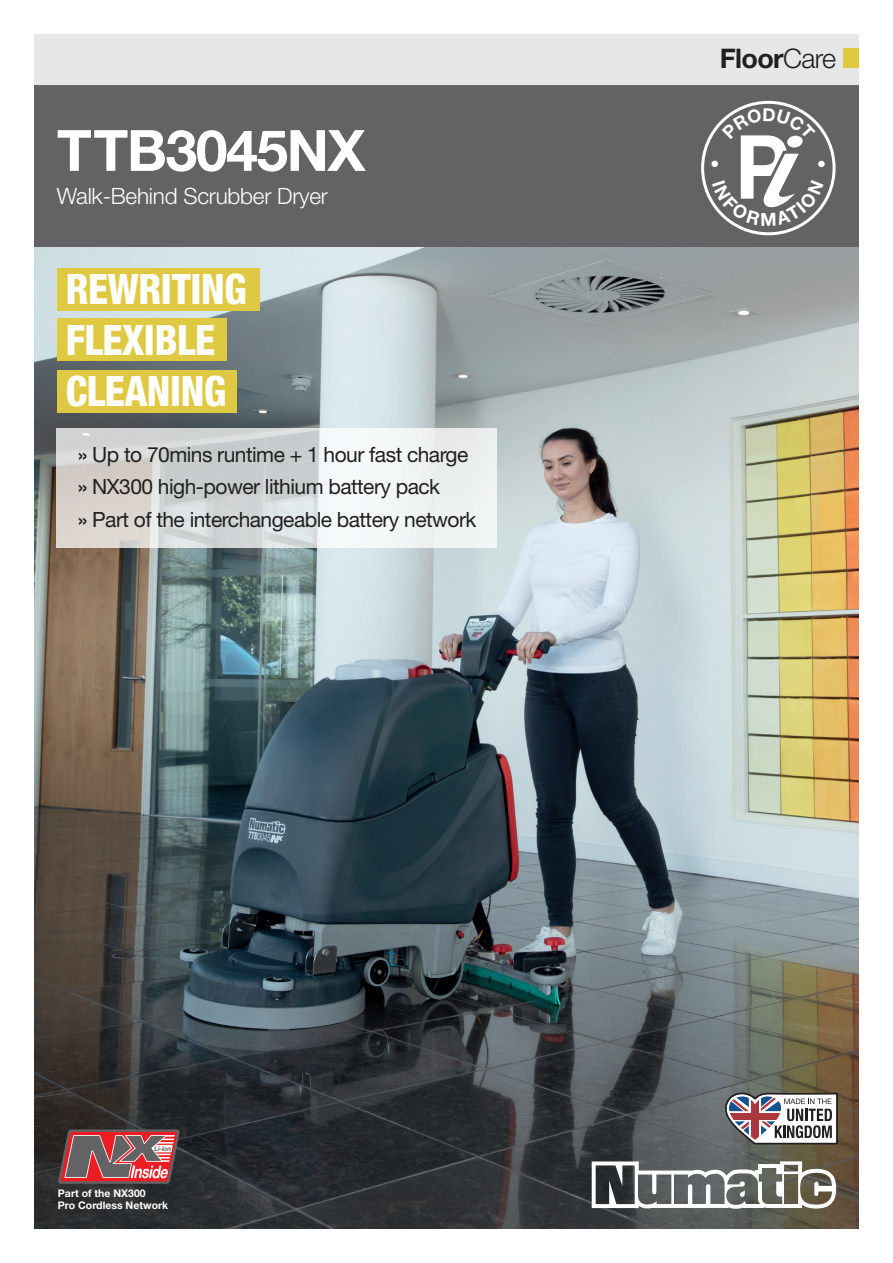
<style>
.page{position:relative;width:893px;height:1263px;background:#fff}
.page>*{position:absolute;margin:0;border:0;box-sizing:border-box;transform-origin:0 0}
.t1{font:700 88.5px "Helvetica Neue LT Pro";color:#fff;scale:.92 1}
.t2{font:700 57px "Helvetica Neue LT Pro";letter-spacing:-.025em;color:#fff}
.t3{font:800 condensed 42px/51px "Helvetica Neue LT Pro";letter-spacing:-.01em;color:#fff;scale:.95 1}
.t4{font:700 27px "Helvetica Neue LT Pro";letter-spacing:-.025em;color:#231f20}
.t5{font:300 22.5px "Helvetica Neue LT Pro";letter-spacing:-.01em;color:#fff}
.t6{font:21px/32.5px "Helvetica Neue LT Pro";letter-spacing:-.025em;color:#231f20}
.t7{font:700 10.5px/12px "Helvetica Neue LT Pro";color:#fff}
.t8{font:italic 700 6.6px "Helvetica Neue";color:#636366}
.s1{font-weight:500}
.s2{font-weight:300}
</style>
<div class="page">
<img style="left:34px;top:247px;width:825px;height:982px">
<div style="left:34px;top:34px;width:825px;height:51px;background:#e6e7e9"></div>
<div style="left:844px;top:48px;width:15px;height:20px;background:#e0c942"></div>
<div style="left:34px;top:85px;width:825px;height:162px;background:#636366"></div>
<div style="left:701px;top:101px;width:135px;height:134px;border:3px solid #fff;border-radius:50%"></div>
<svg style="left:57px;top:1128px;width:123px;height:57px;background:#965a5d"></svg>
<svg style="left:592px;top:1161px;width:244px;height:48px"></svg>
<svg style="left:723px;top:1093px;width:115px;height:51px"></svg>
<svg style="left:57px;top:429px;width:440px;height:119px"></svg>
<div style="left:57px;top:370px;width:180px;height:43px;background:#e0c942"></div>
<div style="left:57px;top:319px;width:170px;height:42px;background:#e0c942"></div>
<div style="left:57px;top:268px;width:202px;height:42px;background:#e0c942"></div>
<svg style="left:711px;top:108px;width:114px;height:118px"></svg>
<h2 class="t2" style="left:57px;top:115px;width:310px">TTB3045NX</h2>
<p class="t5" style="left:57px;top:182px;width:273px">Walk-Behind Scrubber Dryer</p>
<h3 class="t3" style="left:66px;top:263px;width:192px">REWRITING<br>FLEXIBLE<br>CLEANING</h3>
<p class="t6" style="left:78px;top:437px;width:400px"><span class="s1">»</span> Up to 70mins runtime + 1 hour fast charge <span class="s1">»</span> NX300 high-power lithium battery pack<br><span class="s1">»</span> Part of the interchangeable battery network</p>
<p class="t4" style="left:720px;top:41px;width:118px">Floor<span class="s2">Care</span></p>
<h1 class="t1" style="left:735px;top:113px;width:61px">P</h1>
<p class="t8" style="left:154px;top:1143px;width:21px">Li-ion</p>
<p class="t7" style="left:58px;top:1187px;width:112px">Part of the NX300<br>Pro Cordless Network</p>
</div>
